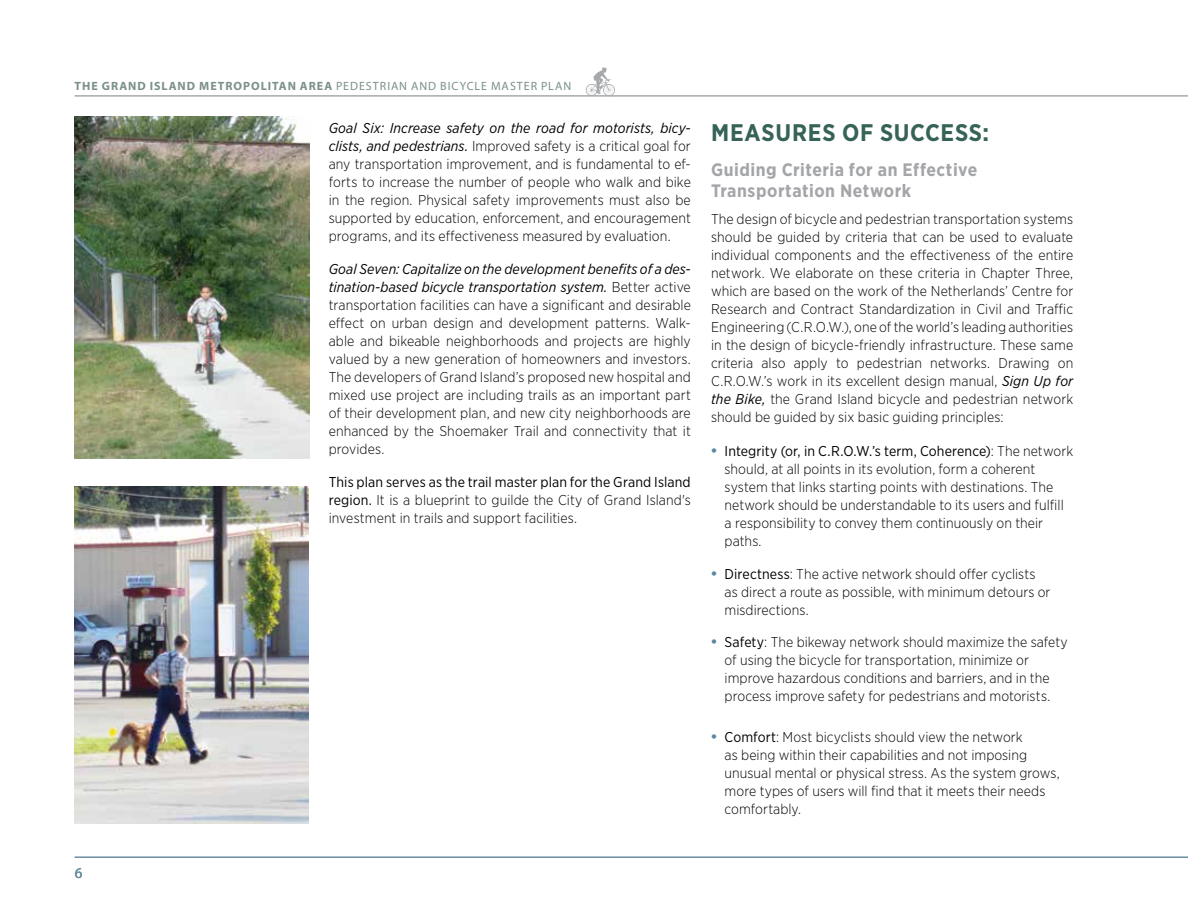
<style>
.page{position:relative;width:1188px;height:918px;background:#fff}
.page>*{position:absolute;margin:0;border:0;box-sizing:border-box;transform-origin:0 0}
.t1{font:700 24px "Gotham Narrow";letter-spacing:.03em;color:#366357}
.t2{font:700 18px/21.6px "Gotham Narrow";letter-spacing:.025em;color:#a3a5a8}
.t3{font:15px "Myriad Pro";color:#5e88a1}
.t4{font:300 14.25px/18px "Gotham Narrow";letter-spacing:.005em;color:#000;text-align:justify}
.t5{font:700 12px "Myriad Pro";letter-spacing:.085em;color:#7b9088}
.s1{font-weight:400}
.s2{font-weight:400;font-style:italic}
.s3{font-family:"Myriad Pro";font-weight:400;font-size:21px;color:#5e88a1}
</style>
<div class="page">
<hr style="left:75px;top:857px;width:1113px;height:1px;background:#748694">
<hr style="left:75px;top:95px;width:1113px;height:2px;background:#a7a9ac">
<svg style="left:586px;top:67px;width:29px;height:29px"></svg>
<img style="left:74px;top:486px;width:235px;height:338px">
<img style="left:74px;top:116px;width:236px;height:343px">
<p class="t5" style="left:75px;top:79px;width:498px">THE GRAND ISLAND METROPOLITAN AREA <span class="s1">PEDESTRIAN AND BICYCLE MASTER PLAN</span></p>
<p class="t4" style="left:329px;top:119px;width:364px"><span class="s2">Goal Six: Increase safety on the road for motorists, bicy&shy;clists, and pedestrians.</span> Improved safety is a critical goal for any transportation improvement, and is fundamental to ef&shy;forts to increase the number of people who walk and bike in the region. Physical safety improvements must also be supported by education, enforcement, and encouragement programs, and its effectiveness measured by evaluation.</p>
<p class="t4" style="left:329px;top:260px;width:364px"><span class="s2">Goal Seven: Capitalize on the development benefits of a des&shy;tination-based bicycle transportation system.</span> Better active transportation facilities can have a significant and desirable effect on urban design and development patterns. Walk&shy;able and bikeable neighborhoods and projects are highly valued by a new generation of homeowners and investors.<br>The developers of Grand Island’s proposed new hospital and mixed use project are including trails as an important part of their development plan, and new city neighborhoods are enhanced by the Shoemaker Trail and connectivity that it provides.</p>
<p class="t4" style="left:329px;top:473px;width:364px"><span class="s1">This plan serves as the trail master plan for the Grand Island region.</span> It is a blueprint to guilde the City of Grand Island's investment in trails and support facilities.</p>
<p class="t3" style="left:75px;top:865px;width:9px">6</p>
<h1 class="t1" style="left:711px;top:117px;width:280px">MEASURES OF SUCCESS:</h1>
<p class="t2" style="left:711px;top:159px;width:268px">Guiding Criteria for an Effective<br>Transportation Network</p>
<p class="t4" style="left:711px;top:210px;width:364px">The design of bicycle and pedestrian transportation systems should be guided by criteria that can be used to evaluate individual components and the effectiveness of the entire network. We elaborate on these criteria in Chapter Three, which are based on the work of the Netherlands’ Centre for Research and Contract Standardization in Civil and Traffic Engineering (C.R.O.W.), one of the world’s leading authorities in the design of bicycle-friendly infrastructure. These same criteria also apply to pedestrian networks. Drawing on C.R.O.W.’s work in its excellent design manual, <span class="s2">Sign Up for the Bike,</span> the Grand Island bicycle and pedestrian network should be guided by six basic guiding principles:</p>
<p class="t4" style="left:725px;top:442px;width:350px;text-align:left;text-indent:-14px"><span class="s3">•</span> <span class="s1">Integrity (or, in C.R.O.W.’s term, Coherence)</span>: The network should, at all points in its evolution, form a coherent system that links starting points with destinations. The network should be understandable to its users and fulfill a responsibility to convey them continuously on their paths.</p>
<p class="t4" style="left:725px;top:564px;width:327px;text-align:left;text-indent:-14px"><span class="s3">•</span> <span class="s1">Directness</span>: The active network should offer cyclists as direct a route as possible, with minimum detours or misdirections.</p>
<p class="t4" style="left:725px;top:633px;width:345px;text-align:left;text-indent:-14px"><span class="s3">•</span> <span class="s1">Safety</span>: The bikeway network should maximize the safety of using the bicycle for transportation, minimize or improve hazardous conditions and barriers, and in the process improve safety for pedestrians and motorists.</p>
<p class="t4" style="left:725px;top:728px;width:337px;text-align:left;text-indent:-14px"><span class="s3">•</span> <span class="s1">Comfort</span>: Most bicyclists should view the network<br>as being within their capabilities and not imposing unusual mental or physical stress. As the system grows, more types of users will find that it meets their needs comfortably.</p>
</div>
